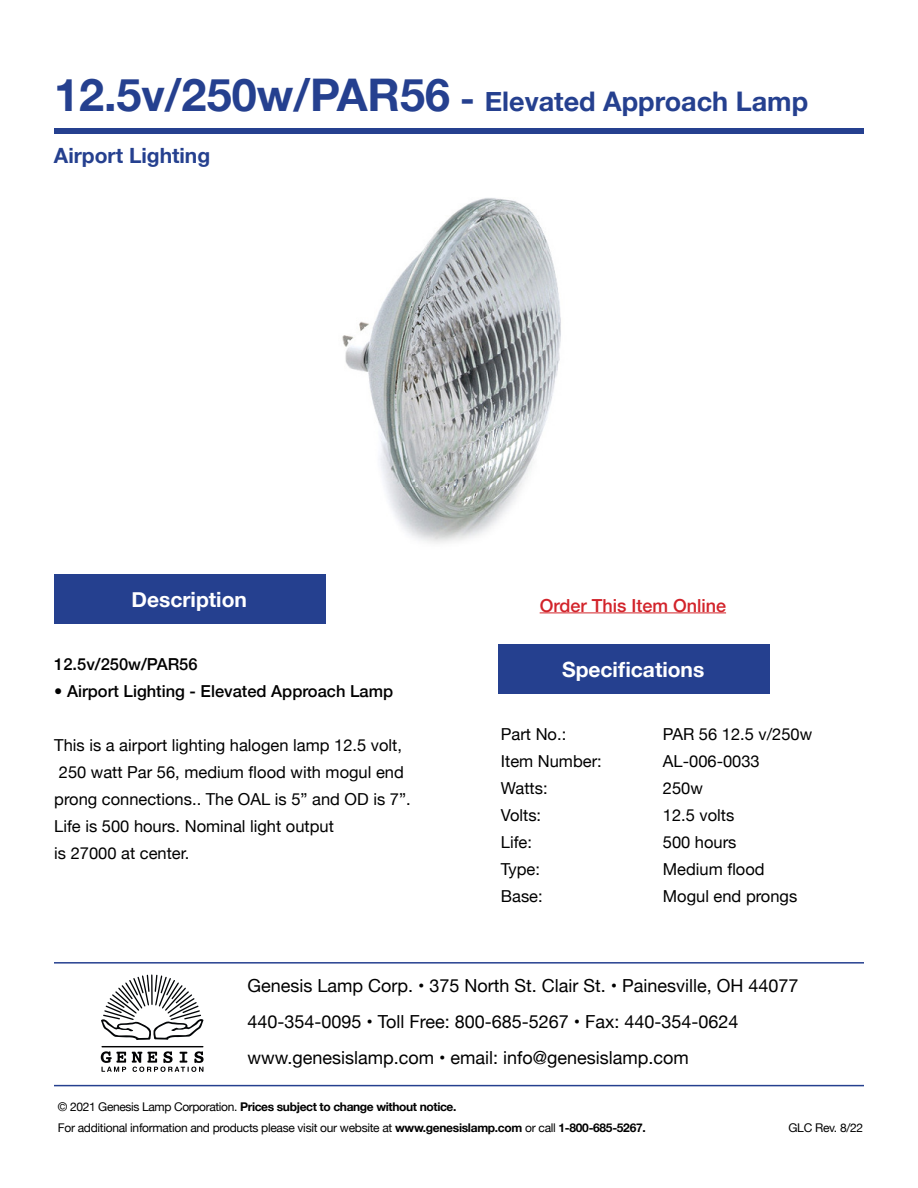
<style>
.page{position:relative;width:918px;height:1188px;background:#fff}
.page>*{position:absolute;margin:0;border:0;box-sizing:border-box;transform-origin:0 0}
.t1{font:700 27px "Helvetica Neue";color:#25408f}
.t2{font:700 21px "Helvetica Neue";color:#fff}
.t3{font:700 21px "Helvetica Neue";color:#25408f}
.t4{font:18px/36px "Helvetica Neue";color:#000}
.t5{font:500 18px "Helvetica Neue";color:#d2232a}
.t6{font:16.5px/27px "Helvetica Neue";color:#000}
.t7{font:500 16.5px "Helvetica Neue";color:#000}
.t8{font:12px/21px "Helvetica Neue";letter-spacing:-.025em;color:#000}
.s1{font-size:45px}
.s2{font-size:36px}
.s3{font-weight:700}
</style>
<div class="page">
<div style="left:498px;top:644px;width:271px;height:50px;background:#25408f"></div>
<div style="left:54px;top:574px;width:271px;height:50px;background:#25408f"></div>
<div style="left:54px;top:128px;width:810px;height:6px;background:#25408f"></div>
<hr style="left:151px;top:974px;width:2px;height:31px;background:#030507">
<svg style="left:101px;top:975px;width:103px;height:65px"></svg>
<hr style="left:101px;top:1046px;width:102px;height:1px;background:#030304">
<svg style="left:101px;top:1051px;width:25px;height:21px"></svg>
<svg style="left:132px;top:1051px;width:72px;height:21px"></svg>
<hr style="left:54px;top:962px;width:810px;height:2px;background:#25408f">
<hr style="left:54px;top:1085px;width:810px;height:1px;background:#25408f">
<img style="left:342px;top:198px;width:219px;height:346px">
<hr style="left:540px;top:612px;width:186px;height:1px;background:#d2232a">
<h1 class="t1" style="left:54px;top:81px;width:756px"><span class="s1">12.5v/250w/PAR56</span> <span class="s2">-</span> Elevated Approach Lamp</h1>
<p class="t3" style="left:54px;top:139px;width:158px">Airport Lighting</p>
<p class="t2" style="left:132px;top:583px;width:117px">Description</p>
<p class="t7" style="left:54px;top:651px;width:145px">12.5v/250w/PAR56</p>
<p class="t7" style="left:54px;top:678px;width:340px">• Airport Lighting - Elevated Approach Lamp</p>
<p class="t6" style="left:54px;top:733px;width:358px">This is a airport lighting halogen lamp 12.5 volt, 250 watt Par 56, medium flood with mogul end prong connections.. The OAL is 5” and OD is 7”.<br>Life is 500 hours. Nominal light output<br>is 27000 at center.</p>
<p class="t5" style="left:540px;top:591px;width:188px">Order This Item Online</p>
<p class="t2" style="left:562px;top:654px;width:144px">Specifications</p>
<p class="t6" style="left:501px;top:722px;width:67px">Part No.:</p>
<p class="t6" style="left:663px;top:722px;width:151px">PAR 56 12.5 v/250w</p>
<p class="t6" style="left:501px;top:749px;width:102px">Item Number:</p>
<p class="t6" style="left:663px;top:749px;width:98px">AL-006-0033</p>
<p class="t6" style="left:501px;top:776px;width:48px">Watts:</p>
<p class="t6" style="left:663px;top:776px;width:42px">250w</p>
<p class="t6" style="left:501px;top:803px;width:42px">Volts:</p>
<p class="t6" style="left:663px;top:803px;width:73px">12.5 volts</p>
<p class="t6" style="left:501px;top:830px;width:33px">Life:</p>
<p class="t6" style="left:663px;top:830px;width:75px">500 hours</p>
<p class="t6" style="left:501px;top:857px;width:41px">Type:</p>
<p class="t6" style="left:663px;top:857px;width:103px">Medium flood</p>
<p class="t6" style="left:501px;top:884px;width:43px">Base:</p>
<p class="t6" style="left:663px;top:884px;width:136px">Mogul end prongs</p>
<p class="t4" style="left:247px;top:968px;width:553px">Genesis Lamp Corp. • 375 North St. Clair St. • Painesville, OH 44077<br>440-354-0095 • Toll Free: 800-685-5267 • Fax: 440-354-0624 www.genesislamp.com • email: info@genesislamp.com</p>
<p class="t8" style="left:58px;top:1097px;width:589px">© 2021 Genesis Lamp Corporation. <span class="s3">Prices subject to change without notice.<br></span>For additional information and products please visit our website at <span class="s3">www.genesislamp.com</span> or call <span class="s3">1-800-685-5267.</span></p>
<p class="t8" style="left:789px;top:1118px;width:76px">GLC Rev. 8/22</p>
</div>
